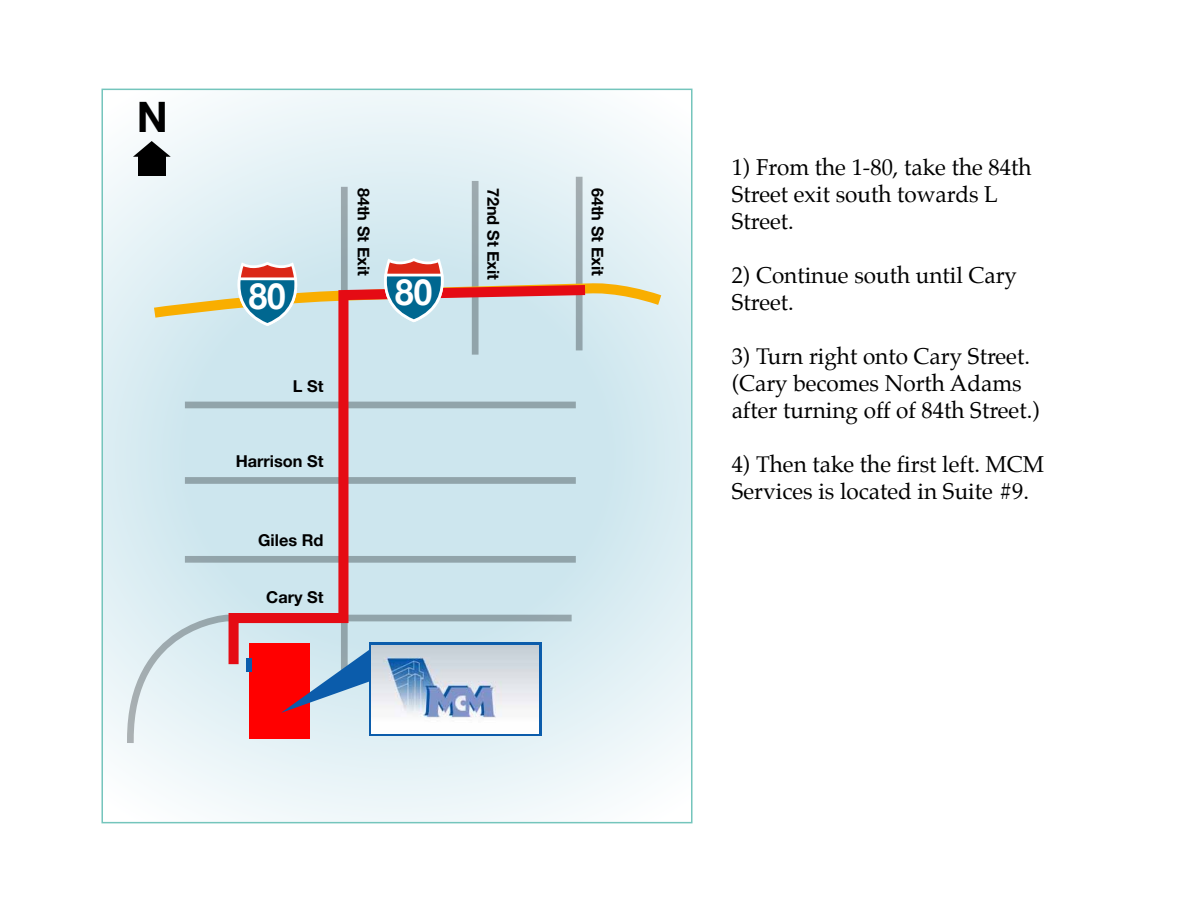
<style>
.page{position:relative;width:1188px;height:918px;background:#fff}
.page>*{position:absolute;margin:0;border:0;box-sizing:border-box;transform-origin:0 0}
.t1{font:700 42px "Helvetica Neue";color:#000}
.t2{font:700 36px "Helvetica Neue";color:#fff;scale:.92 1}
.t3{font:22.5px/27px "Palatino";color:#000}
.t4{font:700 16.35px "Helvetica Neue";color:#000}
</style>
<div class="page">
<svg style="left:104px;top:92px;width:586px;height:728px"></svg>
<div style="left:188px;top:556px;width:384px;height:7px;background:#92a4ab"></div>
<div style="left:188px;top:477px;width:384px;height:7px;background:#91a4aa"></div>
<div style="left:188px;top:402px;width:384px;height:6px;background:#91a4aa"></div>
<svg style="left:127px;top:611px;width:448px;height:132px;background:#ddebf0"></svg>
<div style="left:341px;top:190px;width:7px;height:478px;background:#98a7ac"></div>
<div style="left:472px;top:184px;width:7px;height:167px;background:#99a8ad"></div>
<div style="left:576px;top:180px;width:7px;height:167px;background:#9fabaf"></div>
<div style="left:249px;top:643px;width:60px;height:96px;background:#f00"></div>
<svg style="left:224px;top:326px;width:371px;height:348px;background:#cad7de"></svg>
<svg style="left:145px;top:258px;width:527px;height:68px;background:#c2c4c2"></svg>
<svg style="left:281px;top:645px;width:88px;height:68px"></svg>
<svg style="left:369px;top:642px;width:172px;height:94px;background:#3d7dbb"></svg>
<img style="left:372px;top:645px;width:166px;height:88px">
<div style="left:138px;top:155px;width:27px;height:21px;background:#000"></div>
<svg style="left:133px;top:141px;width:38px;height:16px"></svg>
<h1 class="t1" style="left:137px;top:91px;width:33px">N</h1>
<p class="t4" style="left:374px;top:188px;width:90px;rotate:90deg">84th St Exit</p>
<p class="t4" style="left:503px;top:188px;width:94px;rotate:90deg">72nd St Exit</p>
<p class="t4" style="left:608px;top:188px;width:90px;rotate:90deg">64th St Exit</p>
<h2 class="t2" style="left:249px;top:274px;width:42px">80</h2>
<h2 class="t2" style="left:395px;top:270px;width:42px">80</h2>
<p class="t4" style="left:293px;top:376px;width:32px">L St</p>
<p class="t4" style="left:236px;top:451px;width:89px">Harrison St</p>
<p class="t4" style="left:258px;top:530px;width:67px">Giles Rd</p>
<p class="t4" style="left:266px;top:587px;width:59px">Cary St</p>
<p class="t3" style="left:732px;top:154px;width:301px">1) From the 1-80, take the 84th<br>Street exit south towards L<br>Street.</p>
<p class="t3" style="left:732px;top:262px;width:287px">2) Continue south until Cary<br>Street.</p>
<p class="t3" style="left:732px;top:343px;width:310px">3) Turn right onto Cary Street. (Cary becomes North Adams after turning off of 84th Street.)</p>
<p class="t3" style="left:732px;top:451px;width:314px">4) Then take the first left. MCM<br>Services is located in Suite #9.</p>
</div>
